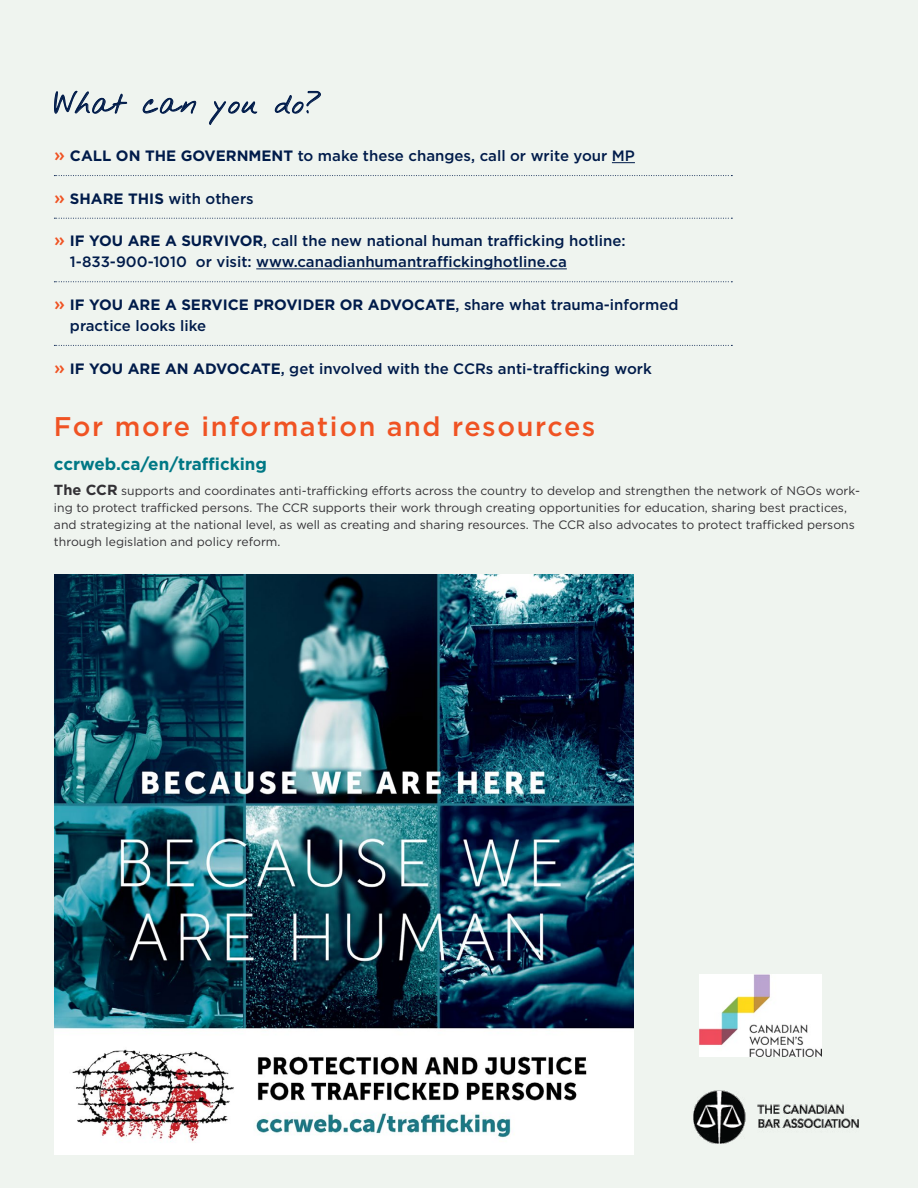
<style>
.page{position:relative;width:918px;height:1188px;background:#eff4ef}
.page>*{position:absolute;margin:0;border:0;box-sizing:border-box;transform-origin:0 0}
.body{font:28.5px "Nothing You Could Do";letter-spacing:.05em;color:#001b4a}
.Subheading{font:500 27px "Gotham";letter-spacing:.06em;color:#f05323}
.body-2{font:700 17.1px "Gotham";color:#007885}
.body-3{font:500 15px/21px "Gotham";color:#001b4a}
.body-4{font:12.15px/17.1px "Gotham";color:#333135}
.s1{font-size:18px;color:#f05323}
.s2{font-weight:700}
.s3{font-weight:700;font-size:14.55px}
</style>
<div class="page">
<img style="left:693px;top:1091px;width:166px;height:52px">
<img style="left:699px;top:974px;width:123px;height:83px">
<svg style="left:54px;top:175px;width:678px;height:1px"></svg>
<svg style="left:612px;top:162px;width:23px;height:1px"></svg>
<svg style="left:54px;top:218px;width:678px;height:1px"></svg>
<svg style="left:54px;top:281px;width:678px;height:1px"></svg>
<hr style="left:256px;top:268px;width:311px;height:1px;background:#001b4a">
<svg style="left:54px;top:345px;width:678px;height:1px"></svg>
<svg style="left:54px;top:90px;width:74px;height:24px"></svg>
<svg style="left:142px;top:97px;width:54px;height:17px"></svg>
<svg style="left:209px;top:101px;width:49px;height:24px"></svg>
<svg style="left:274px;top:91px;width:47px;height:23px"></svg>
<img style="left:54px;top:574px;width:580px;height:580px">
<p class="body" style="left:54px;top:86px;width:268px">What can you do?</p>
<p class="body-3" style="left:54px;top:145px;width:582px"><span class="s1">»</span> <span class="s2">CALL ON THE GOVERNMENT</span> to make these changes, call or write your MP</p>
<p class="body-3" style="left:54px;top:188px;width:201px"><span class="s1">»</span> <span class="s2">SHARE THIS</span> with others</p>
<p class="body-3" style="left:70px;top:230px;width:557px;text-indent:-16px"><span class="s1">»</span> <span class="s2">IF YOU ARE A SURVIVOR</span>, call the new national human trafficking hotline:<br>1-833-900-1010 or visit: www.canadianhumantraffickinghotline.ca</p>
<p class="body-3" style="left:70px;top:294px;width:610px;text-indent:-16px"><span class="s1">»</span> <span class="s2">IF YOU ARE A SERVICE PROVIDER OR ADVOCATE</span>, share what trauma-informed practice looks like</p>
<p class="body-3" style="left:54px;top:358px;width:599px"><span class="s1">»</span> <span class="s2">IF YOU ARE AN ADVOCATE</span>, get involved with the CCRs anti-trafficking work</p>
<p class="Subheading" style="left:54px;top:409px;width:543px">For more information and resources</p>
<p class="body-2" style="left:54px;top:452px;width:215px">ccrweb.ca/en/trafficking</p>
<p class="body-4" style="left:54px;top:482px;width:808px"><span class="s3">The CCR</span> supports and coordinates anti-trafficking efforts across the country to develop and strengthen the network of NGOs work&shy;ing to protect trafficked persons. The CCR supports their work through creating opportunities for education, sharing best practices, and strategizing at the national level, as well as creating and sharing resources. The CCR also advocates to protect trafficked persons through legislation and policy reform.</p>
</div>
